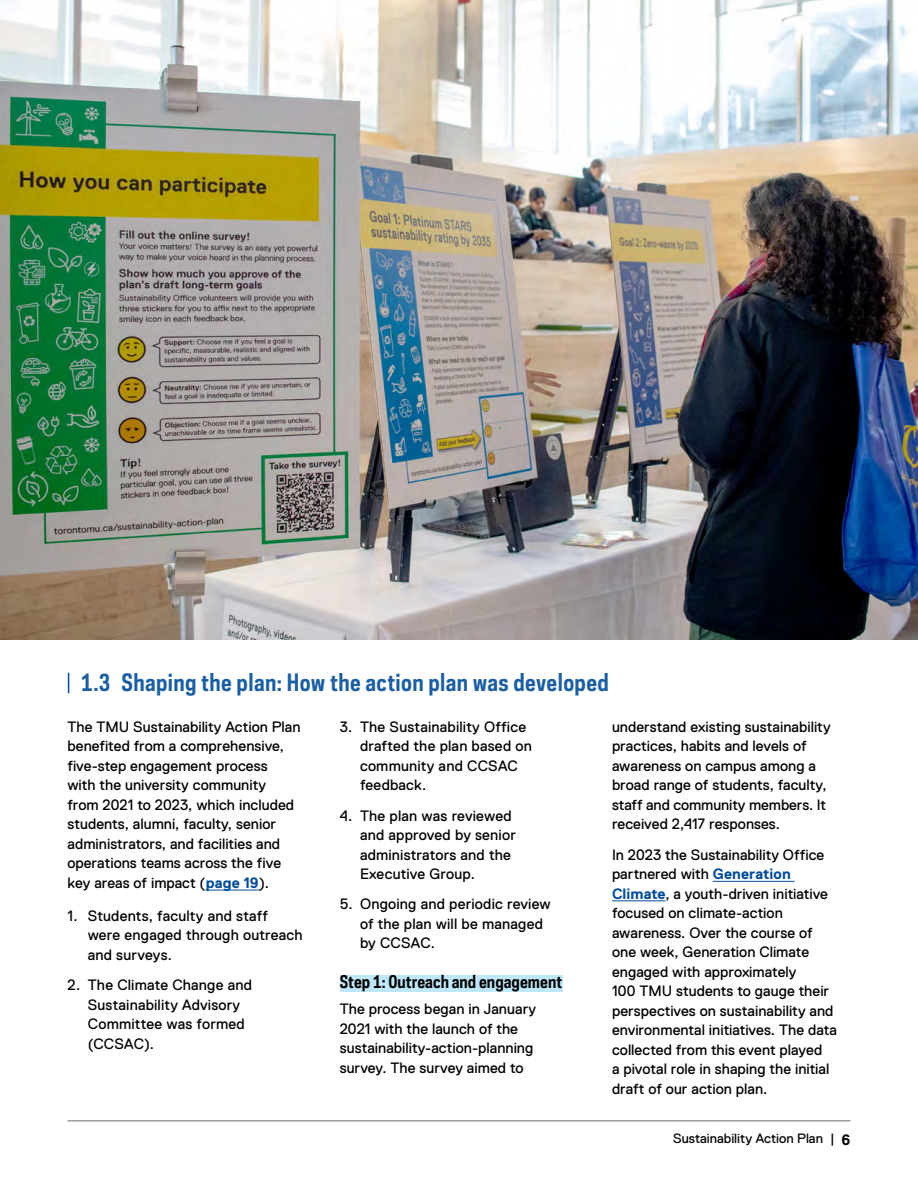
<style>
.page{position:relative;width:918px;height:1188px;background:#fff}
.page>*{position:absolute;margin:0;border:0;box-sizing:border-box;transform-origin:0 0}
.H2_-_blue_with_line{font:700 22.5px "Polaris Condensed";letter-spacing:.015em;color:#1a5ea5}
.H3_-_subs_blue{font:700 16.5px "Polaris Condensed";color:#000}
._1_body{font:15px/19.5px "Replica Std";color:#000}
.bullet_-_numbered{font:15px/19.5px "Replica Std";letter-spacing:.015em;color:#000}
.t1{font:13.5px "Replica Std";color:#000}
.s1{font-weight:700;color:#004c9b}
.s2{font-weight:700;font-size:15px}
</style>
<div class="page">
<img style="left:0;top:0;width:918px;height:639px">
<svg style="left:68px;top:673px;width:1px;height:20px"></svg>
<hr style="left:206px;top:890px;width:54px;height:1px;background:#004c9b">
<div style="left:340px;top:975px;width:222px;height:16px;background:#bde7fb"></div>
<hr style="left:713px;top:881px;width:82px;height:1px;background:#004c9b">
<hr style="left:612px;top:901px;width:53px;height:1px;background:#004c9b">
<hr style="left:68px;top:1120px;width:782px;height:1px;background:#6d6e71">
<h2 class="H2_-_blue_with_line" style="left:81px;top:667px;width:529px">1.3 Shaping the plan: How the action plan was developed</h2>
<p class="_1_body" style="left:67px;top:717px;width:235px">The TMU Sustainability Action Plan benefited from a comprehensive, five-step engagement process<br>with the university community from 2021 to 2023, which included students, alumni, faculty, senior administrators, and facilities and operations teams across the five key areas of impact (<span class="s1">page 19</span>).</p>
<p class="bullet_-_numbered" style="left:88px;top:906px;width:217px;text-indent:-20px">1. Students, faculty and staff were engaged through outreach and surveys.</p>
<p class="bullet_-_numbered" style="left:88px;top:975px;width:166px;text-indent:-20px">2. The Climate Change and<br>Sustainability Advisory<br>Committee was formed (CCSAC).</p>
<p class="bullet_-_numbered" style="left:360px;top:717px;width:173px;text-indent:-20px">3. The Sustainability Office drafted the plan based on community and CCSAC feedback.</p>
<p class="bullet_-_numbered" style="left:360px;top:806px;width:157px;text-indent:-20px">4. The plan was reviewed and approved by senior administrators and the<br>Executive Group.</p>
<p class="bullet_-_numbered" style="left:360px;top:895px;width:192px;text-indent:-20px">5. Ongoing and periodic review of the plan will be managed by CCSAC.</p>
<h3 class="H3_-_subs_blue" style="left:340px;top:971px;width:224px">Step 1: Outreach and engagement</h3>
<p class="_1_body" style="left:340px;top:1000px;width:198px">The process began in January<br>2021 with the launch of the sustainability-action-planning survey. The survey aimed to</p>
<p class="_1_body" style="left:612px;top:717px;width:220px">understand existing sustainability practices, habits and levels of awareness on campus among a broad range of students, faculty, staff and community members. It received 2,417 responses.</p>
<p class="_1_body" style="left:612px;top:845px;width:226px">In 2023 the Sustainability Office partnered with <span class="s1">Generation<br>Climate</span>, a youth-driven initiative focused on climate-action awareness. Over the course of one week, Generation Climate engaged with approximately<br>100 TMU students to gauge their perspectives on sustainability and environmental initiatives. The data collected from this event played<br>a pivotal role in shaping the initial draft of our action plan.</p>
<p class="t1" style="left:673px;top:1131px;width:179px">Sustainability Action Plan | <span class="s2">6</span></p>
</div>
